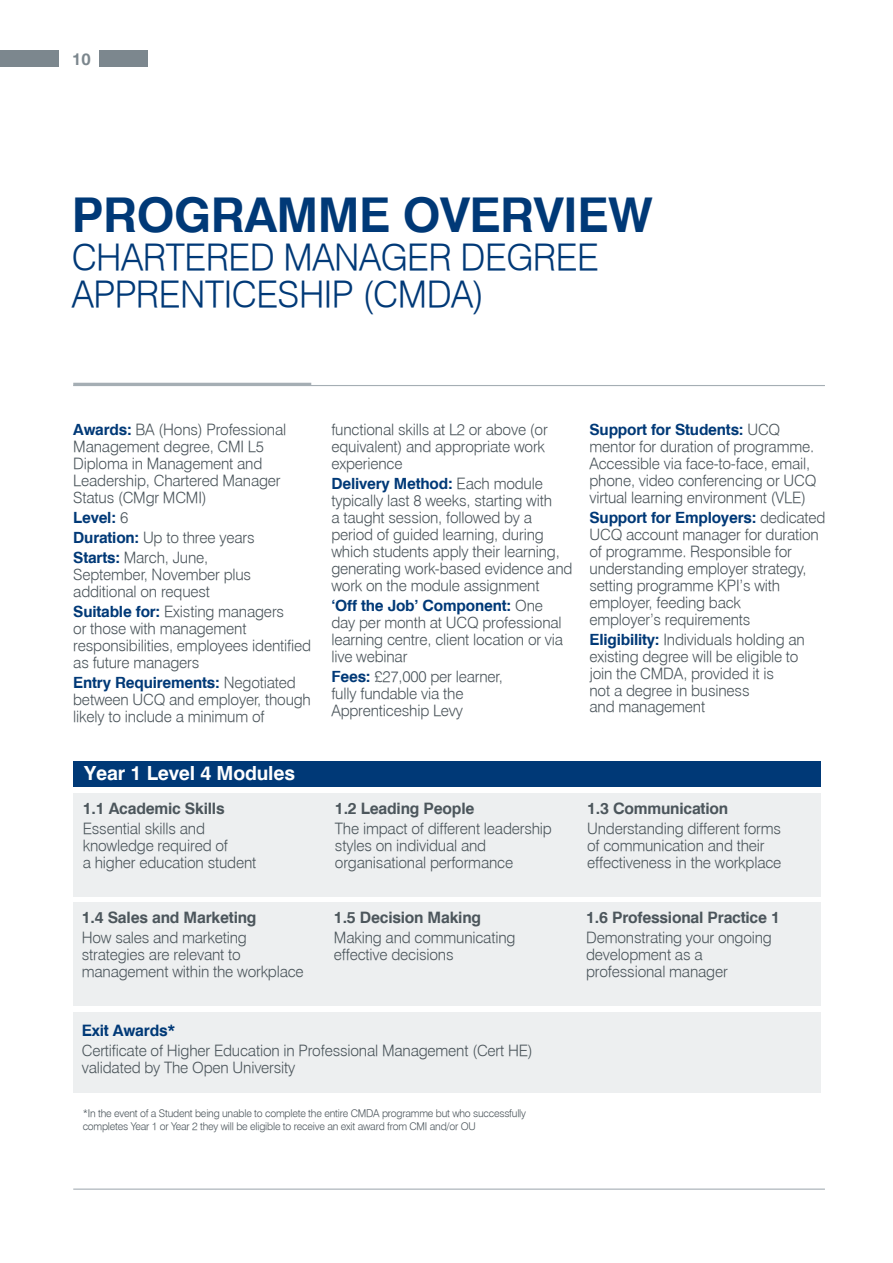
<style>
.page{position:relative;width:893px;height:1263px;background:#fff}
.page>*{position:absolute;margin:0;border:0;box-sizing:border-box;transform-origin:0 0}
.t1{font:700 48px "Swiss 721 BT";letter-spacing:-.015em;color:#003977}
.t2{font:36px/37.5px "Swiss 721 Light BT";letter-spacing:-.015em;color:#003977}
.t3{font:700 19.5px "Swiss 721 BT";letter-spacing:-.01em;color:#fff}
.t4{font:700 16.5px "Swiss 721 BT";color:#7c878e}
.t5{font:700 15.75px "Swiss 721 BT";letter-spacing:-.015em;color:#4c565c}
.t6{font:700 15.75px "Swiss 721 BT";letter-spacing:-.015em;color:#003977}
.Body_copy{font:15.45px/17px "Swiss 721 Light BT";letter-spacing:-.01em;color:#4c565c}
.Body_copy-2{font:700 15.45px "Swiss 721 BT";letter-spacing:-.01em;color:#003977}
.t7{font:10.5px/13.5px "Swiss 721 Light BT";letter-spacing:-.02em;color:#4c565c}
.s1{font-family:"Swiss 721 BT";font-weight:700;color:#003977}
.s2{font-family:"Swiss 721 Light BT";font-weight:400;color:#4c565c}
</style>
<div class="page">
<hr style="left:73px;top:385px;width:752px;height:1px;background:#a5aeb4">
<hr style="left:73px;top:1188px;width:752px;height:2px;background:#a5aeb4">
<hr style="left:73px;top:383px;width:238px;height:3px;background:#a5aeb4">
<div style="left:73px;top:761px;width:748px;height:26px;background:#003977"></div>
<div style="left:73px;top:793px;width:748px;height:103px;background:#edeff0"></div>
<div style="left:73px;top:903px;width:748px;height:103px;background:#edeff0"></div>
<div style="left:73px;top:1012px;width:748px;height:81px;background:#edeff0"></div>
<div style="left:99px;top:51px;width:48px;height:16px;background:#7c878e"></div>
<div style="left:0;top:51px;width:58px;height:16px;background:#7c878e"></div>
<p class="t4" style="left:72px;top:50px;width:20px">10</p>
<p class="t1" style="left:72px;top:186px;width:583px">PROGRAMME OVERVIEW</p>
<p class="t2" style="left:72px;top:238px;width:529px">CHARTERED MANAGER DEGREE<br>APPRENTICESHIP (CMDA)</p>
<p class="Body_copy" style="left:73px;top:421px;width:215px"><span class="s1">Awards:</span> BA (Hons) Professional<br>Management degree, CMI L5<br>Diploma in Management and<br>Leadership, Chartered Manager<br>Status (CMgr MCMI)</p>
<p class="Body_copy-2" style="left:73px;top:508px;width:57px">Level: <span class="s2">6</span></p>
<p class="Body_copy" style="left:73px;top:529px;width:183px"><span class="s1">Duration:</span> Up to three years</p>
<p class="Body_copy" style="left:73px;top:549px;width:179px"><span class="s1">Starts:</span> March, June,<br>September, November plus additional on request</p>
<p class="Body_copy" style="left:73px;top:603px;width:239px"><span class="s1">Suitable for:</span> Existing managers<br>or those with management responsibilities, employees identified as future managers</p>
<p class="Body_copy" style="left:73px;top:674px;width:239px"><span class="s1">Entry Requirements:</span> Negotiated between UCQ and employer, though likely to include a minimum of</p>
<p class="t3" style="left:84px;top:761px;width:212px">Year 1 Level 4 Modules</p>
<p class="t5" style="left:83px;top:799px;width:143px">1.1 Academic Skills</p>
<p class="Body_copy" style="left:83px;top:820px;width:175px">Essential skills and knowledge required of<br>a higher education student</p>
<p class="t5" style="left:82px;top:908px;width:176px">1.4 Sales and Marketing</p>
<p class="Body_copy" style="left:82px;top:929px;width:224px">How sales and marketing strategies are relevant to management within the workplace</p>
<p class="Body_copy" style="left:331px;top:421px;width:218px">functional skills at L2 or above (or equivalent) and appropriate work experience</p>
<p class="Body_copy" style="left:331px;top:475px;width:243px"><span class="s1">Delivery Method:</span> Each module typically last 8 weeks, starting with<br>a taught session, followed by a period of guided learning, during which students apply their learning, generating work-based evidence and work on the module assignment</p>
<p class="Body_copy" style="left:331px;top:597px;width:233px"><span class="s1">‘Off the Job’ Component:</span> One day per month at UCQ professional learning centre, client location or via live webinar</p>
<p class="Body_copy" style="left:331px;top:668px;width:173px"><span class="s1">Fees:</span> £27,000 per learner, fully fundable via the<br>Apprenticeship Levy</p>
<p class="Body_copy" style="left:589px;top:421px;width:228px"><span class="s1">Support for Students:</span> UCQ mentor for duration of programme.<br>Accessible via face-to-face, email, phone, video conferencing or UCQ virtual learning environment (VLE)</p>
<p class="Body_copy" style="left:589px;top:509px;width:238px"><span class="s1">Support for Employers:</span> dedicated<br>UCQ account manager for duration of programme. Responsible for understanding employer strategy, setting programme KPI’s with employer, feeding back<br>employer’s requirements</p>
<p class="Body_copy" style="left:589px;top:630px;width:217px"><span class="s1">Eligibility:</span> Individuals holding an existing degree will be eligible to join the CMDA, provided it is<br>not a degree in business<br>and management</p>
<p class="t5" style="left:335px;top:799px;width:141px">1.2 Leading People</p>
<p class="Body_copy" style="left:335px;top:820px;width:218px">The impact of different leadership styles on individual and organisational performance</p>
<p class="t5" style="left:334px;top:908px;width:149px">1.5 Decision Making</p>
<p class="Body_copy" style="left:334px;top:929px;width:183px">Making and communicating effective decisions</p>
<p class="t5" style="left:587px;top:799px;width:143px">1.3 Communication</p>
<p class="Body_copy" style="left:587px;top:820px;width:196px">Understanding different forms of communication and their effectiveness in the workplace</p>
<p class="t5" style="left:586px;top:908px;width:195px">1.6 Professional Practice 1</p>
<p class="Body_copy" style="left:586px;top:929px;width:187px">Demonstrating your ongoing development as a professional manager</p>
<p class="t6" style="left:82px;top:1021px;width:95px">Exit Awards*</p>
<p class="Body_copy" style="left:82px;top:1042px;width:453px">Certificate of Higher Education in Professional Management (Cert HE) validated by The Open University</p>
<p class="t7" style="left:83px;top:1106px;width:445px">*In the event of a Student being unable to complete the entire CMDA programme but who successfully completes Year 1 or Year 2 they will be eligible to receive an exit award from CMI and/or OU</p>
</div>
